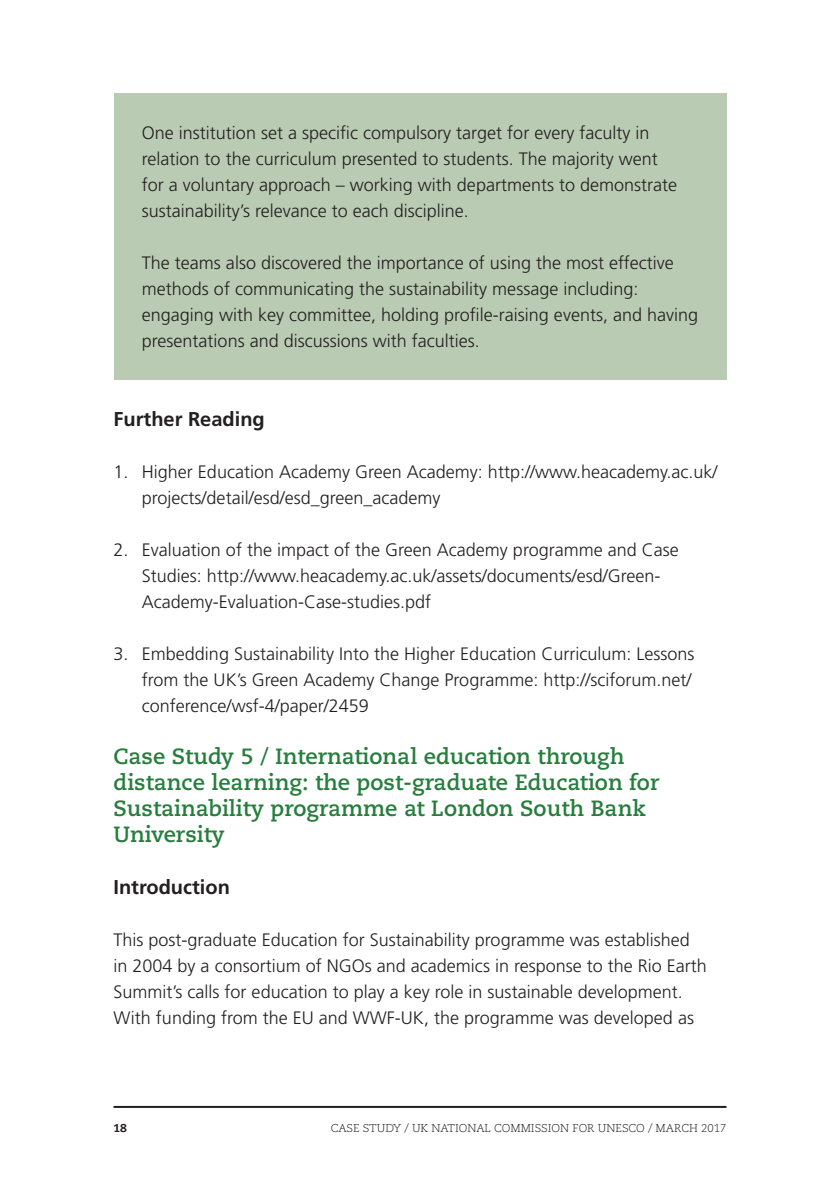
<style>
.page{position:relative;width:840px;height:1191px;background:#fff}
.page>*{position:absolute;margin:0;border:0;box-sizing:border-box;transform-origin:0 0}
.B_Heading_Green{font:700 22px/26px "Caecilia LT Std";color:#267e3d}
.Main_text{font:700 20px "Frutiger LT Std";color:#231f20}
.A_Heading_Black{font:700 20px "Frutiger LT Std";color:#231f20}
.Main_text-2{font:300 18px/26px "Frutiger LT Std";color:#231f20}
.t1{font:300 11.4px "Caecilia LT Std";color:#231f20}
.t2{font:800 11.4px "Caecilia LT Std";color:#231f20}
</style>
<div class="page">
<hr style="left:113px;top:1106px;width:613px;height:2px;background:#231f20">
<div style="left:113px;top:93px;width:613px;height:287px;background:#bacbb3"></div>
<p class="Main_text-2" style="left:142px;top:120px;width:536px">One institution set a specific compulsory target for every faculty in relation to the curriculum presented to students. The majority went for a voluntary approach – working with departments to demonstrate sustainability’s relevance to each discipline.</p>
<p class="Main_text-2" style="left:142px;top:250px;width:557px">The teams also discovered the importance of using the most effective methods of communicating the sustainability message including: engaging with key committee, holding profile-raising events, and having presentations and discussions with faculties.</p>
<p class="Main_text" style="left:113px;top:407px;width:153px">Further Reading</p>
<p class="Main_text-2" style="left:142px;top:458px;width:577px;text-indent:-28px">1. Higher Education Academy Green Academy: http://www.heacademy.ac.uk/ projects/detail/esd/esd_green_academy</p>
<p class="Main_text-2" style="left:142px;top:536px;width:538px;text-indent:-28px">2. Evaluation of the impact of the Green Academy programme and Case<br>Studies: http://www.heacademy.ac.uk/assets/documents/esd/Green-<br>Academy-Evaluation-Case-studies.pdf</p>
<p class="Main_text-2" style="left:142px;top:640px;width:554px;text-indent:-28px">3. Embedding Sustainability Into the Higher Education Curriculum: Lessons from the UK’s Green Academy Change Programme: http://sciforum.net/ conference/wsf-4/paper/2459</p>
<p class="B_Heading_Green" style="left:113px;top:743px;width:547px">Case Study 5 / International education through distance learning: the post-graduate Education for Sustainability programme at London South Bank University</p>
<p class="A_Heading_Black" style="left:113px;top:875px;width:118px">Introduction</p>
<p class="Main_text-2" style="left:113px;top:926px;width:594px">This post-graduate Education for Sustainability programme was established in 2004 by a consortium of NGOs and academics in response to the Rio Earth Summit’s calls for education to play a key role in sustainable development.<br>With funding from the EU and WWF-UK, the programme was developed as</p>
<p class="t2" style="left:113px;top:1120px;width:15px">18</p>
<p class="t1" style="left:331px;top:1121px;width:397px">CASE STUDY / UK NATIONAL COMMISSION FOR UNESCO / MARCH 2017</p>
</div>
